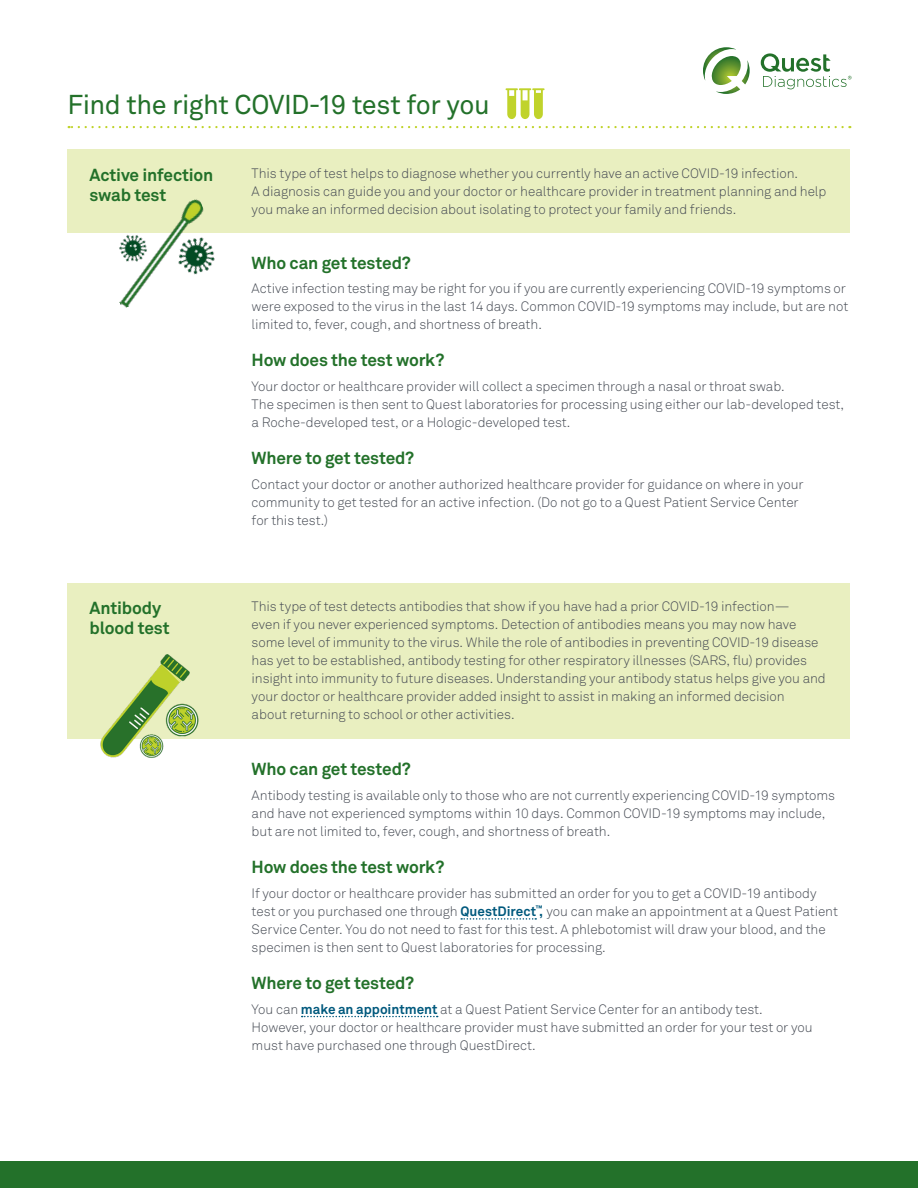
<style>
.page{position:relative;width:918px;height:1188px;background:#fff}
.page>*{position:absolute;margin:0;border:0;box-sizing:border-box;transform-origin:0 0}
.Section_Head{font:27px "Akkurat Pro";letter-spacing:-.02em;color:#23712a}
.Subtitle_2{font:700 17.25px/20.7px "Akkurat Pro";letter-spacing:-.01em;color:#23712a}
.Body_Copy{font:300 13.5px/18px "Akkurat Pro";letter-spacing:-.005em;color:#464b54}
.s1{font-weight:700;color:#00597d}
</style>
<div class="page">
<svg style="left:506px;top:88px;width:39px;height:31px"></svg>
<div style="left:68px;top:149px;width:782px;height:84px;background:#e9efc0"></div>
<div style="left:68px;top:584px;width:782px;height:155px;background:#e9efc0"></div>
<svg style="left:461px;top:918px;width:75px;height:2px"></svg>
<svg style="left:302px;top:1016px;width:136px;height:1px"></svg>
<svg style="left:69px;top:126px;width:774px;height:2px"></svg>
<div style="left:0;top:1161px;width:918px;height:27px;background:#23712a"></div>
<img style="left:119px;top:199px;width:96px;height:109px">
<img style="left:100px;top:655px;width:99px;height:103px">
<svg style="left:703px;top:47px;width:47px;height:47px"></svg>
<svg style="left:761px;top:53px;width:91px;height:36px"></svg>
<p class="Section_Head" style="left:68px;top:88px;width:424px">Find the right COVID-19 test for you</p>
<p class="Subtitle_2" style="left:90px;top:164px;width:125px">Active infection swab test</p>
<p class="Subtitle_2" style="left:90px;top:597px;width:82px">Antibody blood test</p>
<p class="Body_Copy" style="left:252px;top:164px;width:576px">This type of test helps to diagnose whether you currently have an active COVID-19 infection.<br>A diagnosis can guide you and your doctor or healthcare provider in treatment planning and help you make an informed decision about isolating to protect your family and friends.</p>
<p class="Subtitle_2" style="left:252px;top:252px;width:161px">Who can get tested?</p>
<p class="Body_Copy" style="left:252px;top:280px;width:598px">Active infection testing may be right for you if you are currently experiencing COVID-19 symptoms or were exposed to the virus in the last 14 days. Common COVID-19 symptoms may include, but are not limited to, fever, cough, and shortness of breath.</p>
<p class="Subtitle_2" style="left:252px;top:350px;width:194px">How does the test work?</p>
<p class="Body_Copy" style="left:252px;top:377px;width:594px">Your doctor or healthcare provider will collect a specimen through a nasal or throat swab.<br>The specimen is then sent to Quest laboratories for processing using either our lab-developed test, a Roche-developed test, or a Hologic-developed test.</p>
<p class="Subtitle_2" style="left:252px;top:447px;width:164px">Where to get tested?</p>
<p class="Body_Copy" style="left:252px;top:475px;width:553px">Contact your doctor or another authorized healthcare provider for guidance on where in your community to get tested for an active infection. (Do not go to a Quest Patient Service Center for this test.)</p>
<p class="Body_Copy" style="left:252px;top:597px;width:576px">This type of test detects antibodies that show if you have had a prior COVID-19 infection—<br>even if you never experienced symptoms. Detection of antibodies means you may now have some level of immunity to the virus. While the role of antibodies in preventing COVID-19 disease has yet to be established, antibody testing for other respiratory illnesses (SARS, flu) provides insight into immunity to future diseases. Understanding your antibody status helps give you and your doctor or healthcare provider added insight to assist in making an informed decision<br>about returning to school or other activities.</p>
<p class="Subtitle_2" style="left:252px;top:759px;width:161px">Who can get tested?</p>
<p class="Body_Copy" style="left:252px;top:787px;width:585px">Antibody testing is available only to those who are not currently experiencing COVID-19 symptoms and have not experienced symptoms within 10 days. Common COVID-19 symptoms may include, but are not limited to, fever, cough, and shortness of breath.</p>
<p class="Subtitle_2" style="left:252px;top:857px;width:194px">How does the test work?</p>
<p class="Body_Copy" style="left:252px;top:884px;width:588px">If your doctor or healthcare provider has submitted an order for you to get a COVID-19 antibody test or you purchased one through <span class="s1">QuestDirect</span><sup>™</sup><span class="s1">,</span> you can make an appointment at a Quest Patient Service Center. You do not need to fast for this test. A phlebotomist will draw your blood, and the specimen is then sent to Quest laboratories for processing.</p>
<p class="Subtitle_2" style="left:252px;top:972px;width:164px">Where to get tested?</p>
<p class="Body_Copy" style="left:252px;top:1000px;width:563px">You can <span class="s1">make an appointment</span> at a Quest Patient Service Center for an antibody test.<br>However, your doctor or healthcare provider must have submitted an order for your test or you must have purchased one through QuestDirect.</p>
</div>
